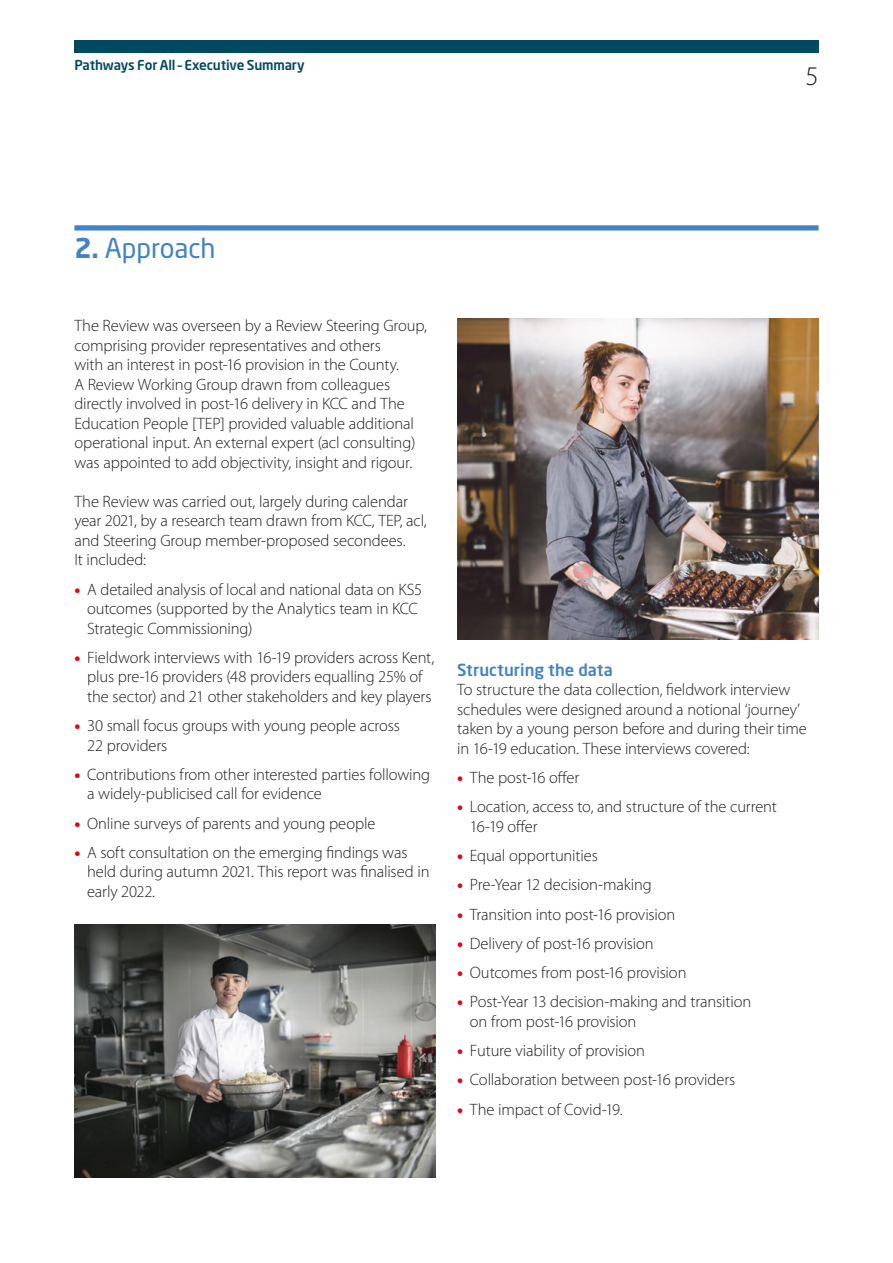
<style>
.page{position:relative;width:893px;height:1263px;background:#fff}
.page>*{position:absolute;margin:0;border:0;box-sizing:border-box;transform-origin:0 0}
.body_text_11_on_13pt{font:27px "Neo Sans Std";color:#4283c4}
.Running_head_12_on_1{font:300 27px "Myriad Pro";color:#1d1d1b}
.body_text_11_on_13pt-2{font:300 16.5px/19.5px "Myriad Pro";letter-spacing:-.01em;color:#1d1d1b}
.body_text_before_bul{font:300 16.5px/19.5px "Myriad Pro";letter-spacing:-.005em;color:#1d1d1b}
.Running_head_12_on_1-2{font:500 16.5px "Neo Sans Std";letter-spacing:.005em;color:#4283c4}
.t1{font:500 13.5px "Neo Sans Std";letter-spacing:-.015em;color:#004961}
.s1{font-weight:700}
.s2{font-weight:900;color:#e30613}
</style>
<div class="page">
<div style="left:74px;top:40px;width:745px;height:13px;background:#004961"></div>
<div style="left:74px;top:225px;width:745px;height:6px;background:#4283c4"></div>
<img style="left:457px;top:319px;width:362px;height:321px">
<img style="left:74px;top:924px;width:362px;height:254px">
<p class="t1" style="left:74px;top:56px;width:232px">Pathways For All – Executive Summary</p>
<p class="Running_head_12_on_1" style="left:805px;top:60px;width:15px">5</p>
<p class="body_text_11_on_13pt" style="left:74px;top:231px;width:143px"><span class="s1">2.</span> Approach</p>
<p class="body_text_11_on_13pt-2" style="left:74px;top:316px;width:354px">The Review was overseen by a Review Steering Group, comprising provider representatives and others<br>with an interest in post-16 provision in the County.<br>A Review Working Group drawn from colleagues directly involved in post-16 delivery in KCC and The Education People [TEP] provided valuable additional operational input. An external expert (acl consulting) was appointed to add objectivity, insight and rigour.</p>
<p class="body_text_before_bul" style="left:74px;top:491px;width:354px">The Review was carried out, largely during calendar year 2021, by a research team drawn from KCC, TEP, acl, and Steering Group member-proposed secondees.<br>It included:</p>
<p class="body_text_11_on_13pt-2" style="left:87px;top:579px;width:337px;text-indent:-13px"><span class="s2">•</span> A detailed analysis of local and national data on KS5 outcomes (supported by the Analytics team in KCC<br>Strategic Commissioning)</p>
<p class="body_text_11_on_13pt-2" style="left:87px;top:647px;width:349px;text-indent:-13px"><span class="s2">•</span> Fieldwork interviews with 16-19 providers across Kent, plus pre-16 providers (48 providers equalling 25% of the sector) and 21 other stakeholders and key players</p>
<p class="body_text_11_on_13pt-2" style="left:87px;top:716px;width:314px;text-indent:-13px"><span class="s2">•</span> 30 small focus groups with young people across<br>22 providers</p>
<p class="body_text_11_on_13pt-2" style="left:87px;top:764px;width:344px;text-indent:-13px"><span class="s2">•</span> Contributions from other interested parties following a widely-publicised call for evidence</p>
<p class="body_text_11_on_13pt-2" style="left:74px;top:813px;width:303px"><span class="s2">•</span> Online surveys of parents and young people</p>
<p class="body_text_11_on_13pt-2" style="left:87px;top:842px;width:344px;text-indent:-13px"><span class="s2">•</span> A soft consultation on the emerging findings was held during autumn 2021. This report was finalised in early 2022.</p>
<p class="Running_head_12_on_1-2" style="left:457px;top:659px;width:157px">Structuring the data</p>
<p class="body_text_before_bul" style="left:457px;top:680px;width:351px">To structure the data collection, fieldwork interview schedules were designed around a notional ‘journey’ taken by a young person before and during their time in 16-19 education. These interviews covered:</p>
<p class="body_text_11_on_13pt-2" style="left:457px;top:768px;width:124px"><span class="s2">•</span> The post-16 offer</p>
<p class="body_text_11_on_13pt-2" style="left:470px;top:797px;width:308px;text-indent:-13px"><span class="s2">•</span> Location, access to, and structure of the current<br>16-19 offer</p>
<p class="body_text_11_on_13pt-2" style="left:457px;top:846px;width:142px"><span class="s2">•</span> Equal opportunities</p>
<p class="body_text_11_on_13pt-2" style="left:457px;top:875px;width:196px"><span class="s2">•</span> Pre-Year 12 decision-making</p>
<p class="body_text_11_on_13pt-2" style="left:457px;top:904px;width:220px"><span class="s2">•</span> Transition into post-16 provision</p>
<p class="body_text_11_on_13pt-2" style="left:457px;top:933px;width:198px"><span class="s2">•</span> Delivery of post-16 provision</p>
<p class="body_text_11_on_13pt-2" style="left:457px;top:963px;width:231px"><span class="s2">•</span> Outcomes from post-16 provision</p>
<p class="body_text_11_on_13pt-2" style="left:470px;top:992px;width:283px;text-indent:-13px"><span class="s2">•</span> Post-Year 13 decision-making and transition on from post-16 provision</p>
<p class="body_text_11_on_13pt-2" style="left:457px;top:1041px;width:189px"><span class="s2">•</span> Future viability of provision</p>
<p class="body_text_11_on_13pt-2" style="left:457px;top:1070px;width:280px"><span class="s2">•</span> Collaboration between post-16 providers</p>
<p class="body_text_11_on_13pt-2" style="left:457px;top:1099px;width:167px"><span class="s2">•</span> The impact of Covid-19.</p>
</div>
